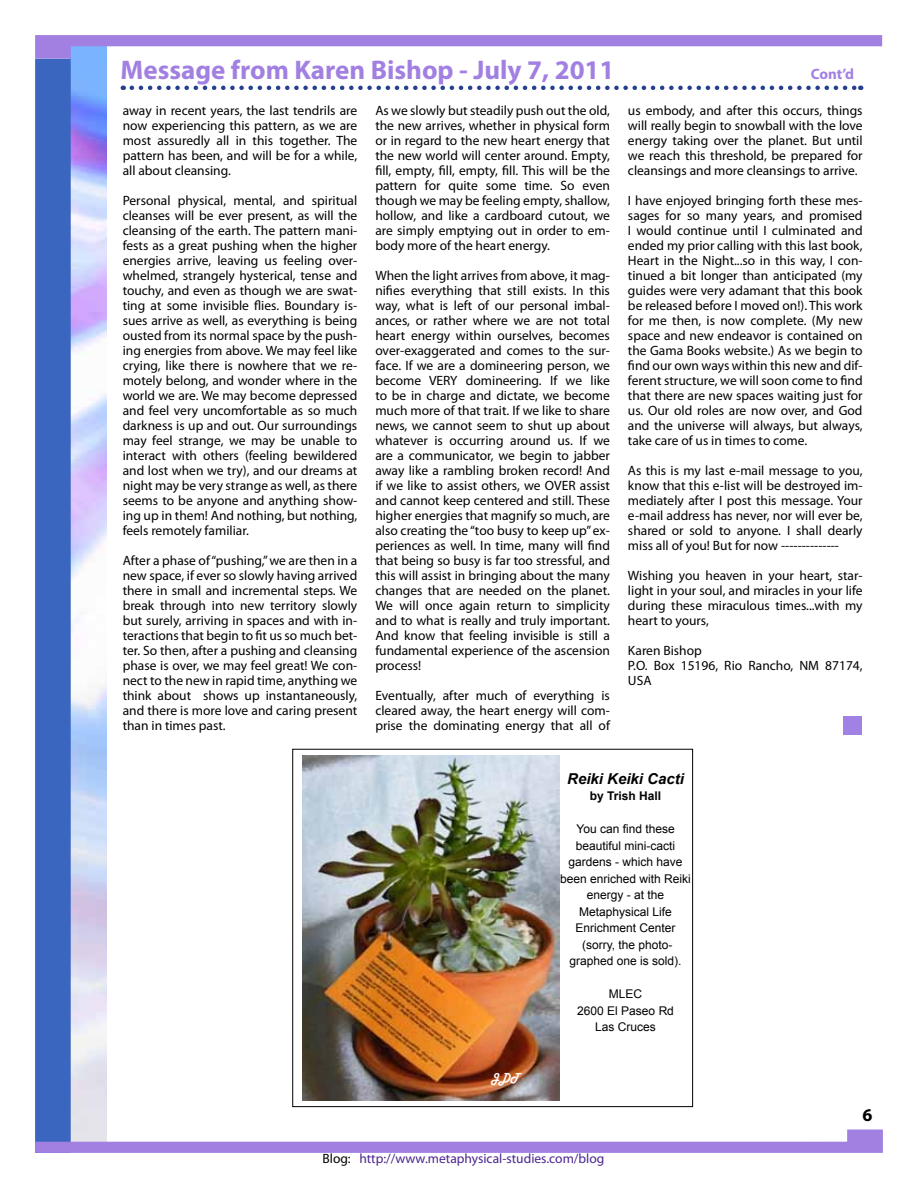
<style>
.page{position:relative;width:918px;height:1188px;background:#fff}
.page>*{position:absolute;margin:0;border:0;box-sizing:border-box;transform-origin:0 0}
.t1{font:700 27px "Myriad Pro";color:#a180e2}
.t2{font:700 18px "Myriad Pro";color:#000}
.t3{font:italic 700 15px "Arial";color:#000}
.t4{font:700 15px "Myriad Pro";color:#a180e2}
.t5{font:13.5px/15px "Myriad Pro";color:#000;text-align:justify}
.t6{font:13.5px "Myriad Pro";color:#4b2490}
.t7{font:12px/16.5px "Arial";color:#000;text-align:center}
.t8{font:700 12px "Arial";color:#000}
.t9{font:12px "Harlow Solid";color:#fff}
.s1{color:#000}
</style>
<div class="page">
<img style="left:71px;top:59px;width:35px;height:1070px">
<div style="left:35px;top:59px;width:36px;height:1094px;background:#3a66bf"></div>
<svg style="left:35px;top:35px;width:847px;height:24px"></svg>
<svg style="left:35px;top:1129px;width:848px;height:24px"></svg>
<div style="left:843px;top:716px;width:19px;height:19px;background:#a181e3"></div>
<svg style="left:132px;top:86px;width:729px;height:4px"></svg>
<div style="left:292px;top:749px;width:401px;height:358px;border:1px solid #000"></div>
<img style="left:302px;top:756px;width:258px;height:344px">
<h1 class="t1" style="left:121px;top:52px;width:496px">Message from Karen Bishop - July 7, 2011</h1>
<p class="t4" style="left:811px;top:64px;width:45px">Cont’d</p>
<p class="t5" style="left:123px;top:103px;width:236px">away in recent years, the last tendrils are now experiencing this pattern, as we are most assuredly all in this together. The pattern has been, and will be for a while, all about cleansing.</p>
<p class="t5" style="left:123px;top:193px;width:236px">Personal physical, mental, and spiritual cleanses will be ever present, as will the cleansing of the earth. The pattern mani&shy;fests as a great pushing when the higher energies arrive, leaving us feeling over&shy;whelmed, strangely hysterical, tense and touchy, and even as though we are swat&shy;ting at some invisible flies. Boundary is&shy;sues arrive as well, as everything is being ousted from its normal space by the push&shy;ing energies from above. We may feel like crying, like there is nowhere that we re&shy;motely belong, and wonder where in the world we are. We may become depressed and feel very uncomfortable as so much darkness is up and out. Our surroundings may feel strange, we may be unable to interact with others (feeling bewildered and lost when we try), and our dreams at night may be very strange as well, as there seems to be anyone and anything show&shy;ing up in them! And nothing, but nothing, feels remotely familiar.</p>
<p class="t5" style="left:123px;top:553px;width:236px">After a phase of “pushing,” we are then in a new space, if ever so slowly having arrived there in small and incremental steps. We break through into new territory slowly but surely, arriving in spaces and with in&shy;teractions that begin to fit us so much bet&shy;ter. So then, after a pushing and cleansing phase is over, we may feel great! We con&shy;nect to the new in rapid time, anything we think about shows up instantaneously, and there is more love and caring present than in times past.</p>
<p class="t5" style="left:375px;top:103px;width:236px">As we slowly but steadily push out the old, the new arrives, whether in physical form or in regard to the new heart energy that the new world will center around. Empty, fill, empty, fill, empty, fill. This will be the pattern for quite some time. So even though we may be feeling empty, shallow, hollow, and like a cardboard cutout, we are simply emptying out in order to em&shy;body more of the heart energy.</p>
<p class="t5" style="left:375px;top:268px;width:236px">When the light arrives from above, it mag&shy;nifies everything that still exists. In this way, what is left of our personal imbal&shy;ances, or rather where we are not total heart energy within ourselves, becomes over-exaggerated and comes to the sur&shy;face. If we are a domineering person, we become VERY domineering. If we like to be in charge and dictate, we become much more of that trait. If we like to share news, we cannot seem to shut up about whatever is occurring around us. If we are a communicator, we begin to jabber away like a rambling broken record! And if we like to assist others, we OVER assist and cannot keep centered and still. These higher energies that magnify so much, are also creating the “too busy to keep up” ex&shy;periences as well. In time, many will find that being so busy is far too stressful, and this will assist in bringing about the many changes that are needed on the planet.<br>We will once again return to simplicity and to what is really and truly important.<br>And know that feeling invisible is still a fundamental experience of the ascension process!</p>
<p class="t5" style="left:375px;top:688px;width:236px">Eventually, after much of everything is cleared away, the heart energy will com&shy;prise the dominating energy that all of</p>
<p class="t5" style="left:628px;top:103px;width:236px">us embody, and after this occurs, things will really begin to snowball with the love energy taking over the planet. But until we reach this threshold, be prepared for cleansings and more cleansings to arrive.</p>
<p class="t5" style="left:628px;top:193px;width:236px">I have enjoyed bringing forth these mes&shy;sages for so many years, and promised I would continue until I culminated and ended my prior calling with this last book, Heart in the Night...so in this way, I con&shy;tinued a bit longer than anticipated (my guides were very adamant that this book be released before I moved on!). This work for me then, is now complete. (My new space and new endeavor is contained on the Gama Books website.) As we begin to find our own ways within this new and dif&shy;ferent structure, we will soon come to find that there are new spaces waiting just for us. Our old roles are now over, and God and the universe will always, but always, take care of us in times to come.</p>
<p class="t5" style="left:628px;top:463px;width:236px">As this is my last e-mail message to you, know that this e-list will be destroyed im&shy;mediately after I post this message. Your e-mail address has never, nor will ever be, shared or sold to anyone. I shall dearly miss all of you! But for now --------------</p>
<p class="t5" style="left:628px;top:568px;width:236px">Wishing you heaven in your heart, star&shy;light in your soul, and miracles in your life during these miraculous times...with my heart to yours,</p>
<p class="t5" style="left:628px;top:643px;width:236px;text-align:left">Karen Bishop<br>P.O. Box 15196, Rio Rancho, NM 87174,<br>USA</p>
<p class="t9" style="left:491px;top:1070px;width:30px">JDT</p>
<p class="t3" style="left:567px;top:769px;width:118px">Reiki Keiki Cacti</p>
<p class="t8" style="left:590px;top:788px;width:73px">by Trish Hall</p>
<p class="t7" style="left:560px;top:821px;width:132px">You can find these beautiful mini-cacti gardens - which have been enriched with Reiki energy - at the<br>Metaphysical Life<br>Enrichment Center (sorry, the photo&shy;graphed one is sold).</p>
<p class="t7" style="left:577px;top:986px;width:98px">MLEC<br>2600 El Paseo Rd<br>Las Cruces</p>
<h2 class="t2" style="left:862px;top:1103px;width:11px">6</h2>
<p class="t6" style="left:322px;top:1150px;width:283px"><span class="s1">Blog:</span> http://www.metaphysical-studies.com/blog</p>
</div>
